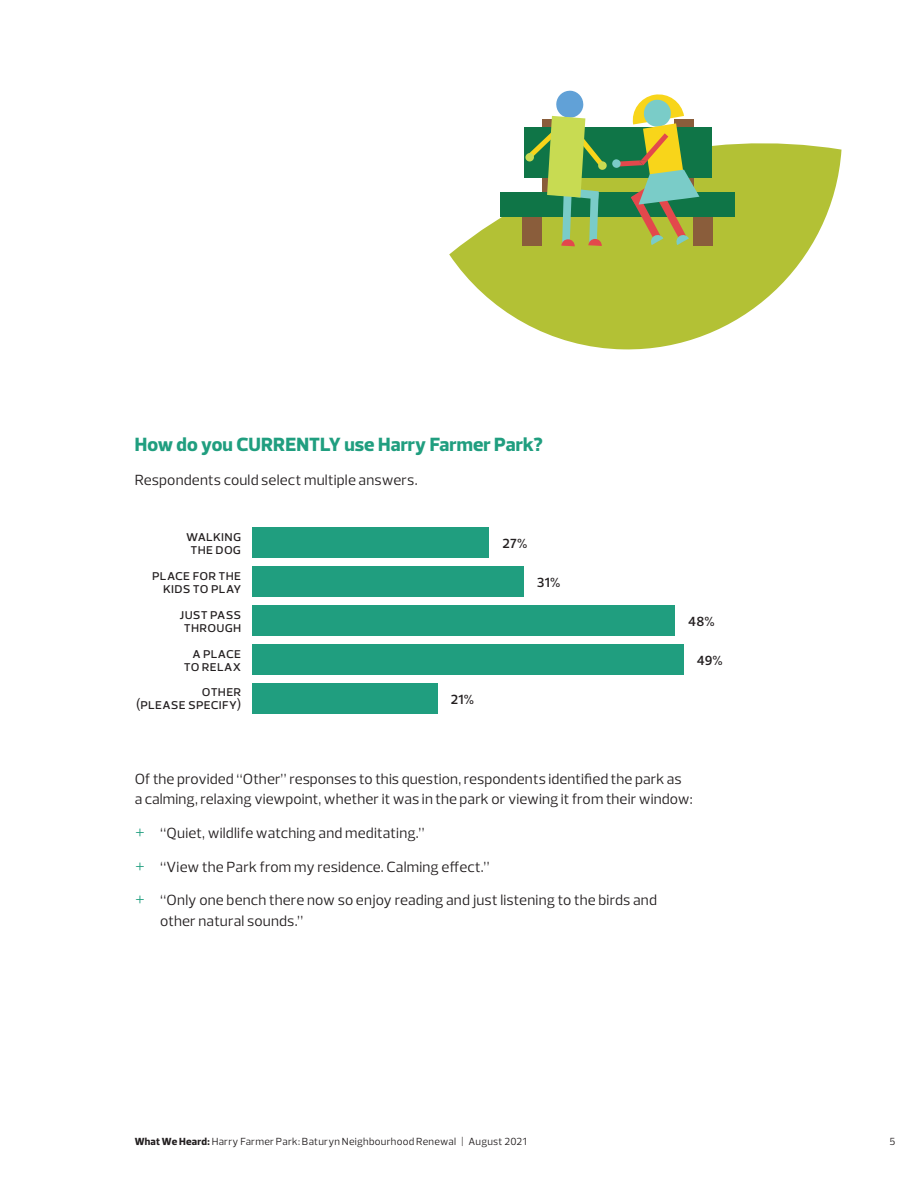
<style>
.page{position:relative;width:918px;height:1188px;background:#fff}
.page>*{position:absolute;margin:0;border:0;box-sizing:border-box;transform-origin:0 0}
.PE_Heading_Doc{font:800 19.5px "Prelo";letter-spacing:.005em;color:#209e7f}
.Body_Doc{font:15px/20.2px "Prelo";letter-spacing:.005em;color:#231f20}
.Graph_Label{font:500 13.5px/12.8px "Prelo";letter-spacing:.015em;color:#231f20;text-align:right}
.Graph-percent_label{font:600 13.5px "Prelo";letter-spacing:.015em;color:#231f20}
.t1{font:10.5px "Prelo";letter-spacing:.025em;color:#231f20}
.s1{font-weight:300;font-size:21px;color:#209e7f}
.s2{font-weight:800}
</style>
<div class="page">
<div style="left:252px;top:528px;width:237px;height:30px;background:#209e7f"></div>
<div style="left:252px;top:567px;width:271px;height:30px;background:#209e7f"></div>
<div style="left:252px;top:606px;width:423px;height:30px;background:#209e7f"></div>
<div style="left:252px;top:645px;width:431px;height:30px;background:#209e7f"></div>
<div style="left:252px;top:684px;width:185px;height:30px;background:#209e7f"></div>
<svg style="left:449px;top:143px;width:393px;height:207px;fill:#b3c135"></svg>
<div style="left:693px;top:212px;width:19px;height:33px;background:#8a5d3b"></div>
<div style="left:522px;top:212px;width:19px;height:33px;background:#8a5d3b"></div>
<div style="left:524px;top:127px;width:188px;height:51px;background:#0f7547"></div>
<div style="left:501px;top:193px;width:234px;height:24px;background:#0f7547"></div>
<svg style="left:525px;top:153px;width:9px;height:9px"></svg>
<div style="left:598px;top:161px;width:9px;height:9px;background:#c8db52;border-radius:50%"></div>
<div style="left:612px;top:159px;width:9px;height:9px;background:#7accc8;border-radius:4px"></div>
<svg style="left:616px;top:94px;width:83px;height:151px"></svg>
<svg style="left:528px;top:90px;width:75px;height:156px"></svg>
<p class="PE_Heading_Doc" style="left:135px;top:432px;width:410px">How do you CURRENTLY use Harry Farmer Park?</p>
<p class="Body_Doc" style="left:135px;top:470px;width:285px">Respondents could select multiple answers.</p>
<p class="Graph_Label" style="left:186px;top:531px;width:57px;text-align:center">WALKING<br>THE DOG</p>
<p class="Graph_Label" style="left:152px;top:570px;width:91px">PLACE FOR THE<br>KIDS TO PLAY</p>
<p class="Graph_Label" style="left:180px;top:609px;width:63px;text-align:left">JUST PASS<br>THROUGH</p>
<p class="Graph_Label" style="left:184px;top:648px;width:59px">A PLACE<br>TO RELAX</p>
<p class="Graph_Label" style="left:136px;top:685px;width:107px">OTHER<br>(PLEASE SPECIFY)</p>
<p class="Graph-percent_label" style="left:503px;top:535px;width:26px">27%</p>
<p class="Graph-percent_label" style="left:537px;top:574px;width:25px">31%</p>
<p class="Graph-percent_label" style="left:451px;top:691px;width:25px">21%</p>
<p class="Graph-percent_label" style="left:688px;top:613px;width:28px">48%</p>
<p class="Graph-percent_label" style="left:697px;top:652px;width:27px">49%</p>
<p class="Body_Doc" style="left:135px;top:769px;width:559px">Of the provided “Other” responses to this question, respondents identified the park as a calming, relaxing viewpoint, whether it was in the park or viewing it from their window:</p>
<p class="Body_Doc" style="left:135px;top:823px;width:291px"><span class="s1">+</span> “Quiet, wildlife watching and meditating.”</p>
<p class="Body_Doc" style="left:135px;top:856px;width:356px"><span class="s1">+</span> “View the Park from my residence. Calming effect.”</p>
<p class="Body_Doc" style="left:160px;top:890px;width:498px;text-indent:-26px"><span class="s1">+</span> “Only one bench there now so enjoy reading and just listening to the birds and other natural sounds.”</p>
<p class="t1" style="left:135px;top:1135px;width:393px"><span class="s2">What We Heard:</span> Harry Farmer Park: Baturyn Neighbourhood Renewal | August 2021</p>
<p class="t1" style="left:889px;top:1135px;width:7px">5</p>
</div>
